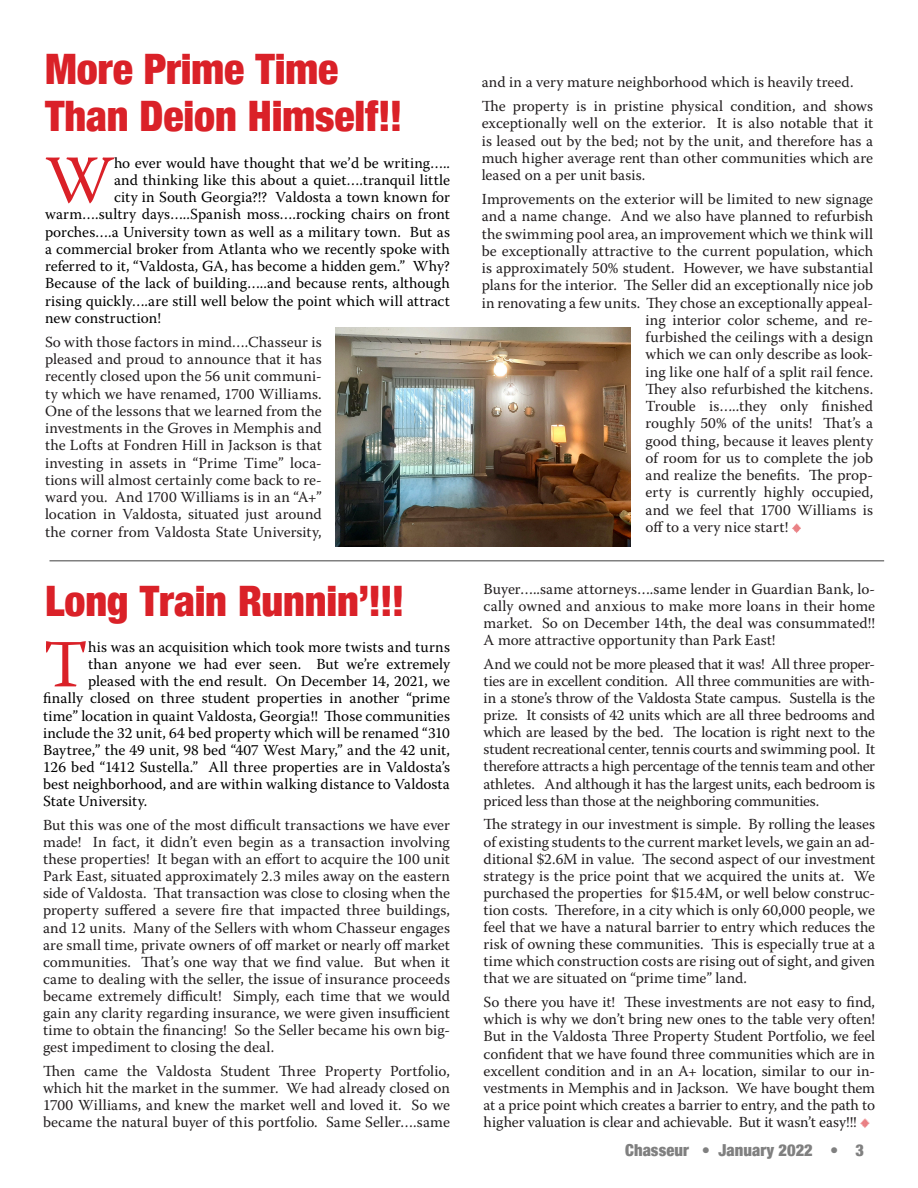
<style>
.page{position:relative;width:918px;height:1188px;background:#fff}
.page>*{position:absolute;margin:0;border:0;box-sizing:border-box;transform-origin:0 0}
.first_paragraph{font:67.65px "Warnock Pro";color:#da2128}
.first_paragraph-2{font:67.2px "Warnock Pro";color:#da2128}
.t1{font:900 condensed 42px/46.5px "Helvetica Neue";letter-spacing:-.005em;color:#da2128}
.t2{font:900 condensed 16.5px "Helvetica Neue";letter-spacing:.005em;color:#808080}
.body{font:15.3px/17.1px "Warnock Pro";color:#231f20;text-align:justify}
.first_paragraph-3{font:15.3px "Warnock Pro";letter-spacing:.005em;color:#000}
.s1{color:#da2128}
</style>
<div class="page">
<hr style="left:50px;top:560px;width:834px;height:2px;background:#808080">
<img style="left:335px;top:327px;width:296px;height:219px">
<p class="t1" style="left:45px;top:44px;width:359px">More Prime Time<br>Than Deion Himself!!</p>
<p class="first_paragraph" style="left:45px;top:139px;width:71px">W</p>
<p class="first_paragraph-3" style="left:114px;top:153px;width:338px">ho ever would have thought that we’d be writing…..</p>
<p class="first_paragraph-3" style="left:114px;top:171px;width:337px">and thinking like this about a quiet….tranquil little</p>
<p class="first_paragraph-3" style="left:114px;top:188px;width:338px">city in South Georgia?!? Valdosta a town known for</p>
<p class="first_paragraph-3" style="left:45px;top:205px;width:407px">warm….sultry days…..Spanish moss….rocking chairs on front</p>
<p class="first_paragraph-3" style="left:45px;top:222px;width:406px">porches….a University town as well as a military town. But as</p>
<p class="first_paragraph-3" style="left:45px;top:240px;width:406px">a commercial broker from Atlanta who we recently spoke with</p>
<p class="first_paragraph-3" style="left:45px;top:257px;width:406px">referred to it, “Valdosta, GA, has become a hidden gem.” Why?</p>
<p class="first_paragraph-3" style="left:45px;top:274px;width:407px">Because of the lack of building…..and because rents, although</p>
<p class="first_paragraph-3" style="left:45px;top:291px;width:406px">rising quickly….are still well below the point which will attract</p>
<p class="first_paragraph-3" style="left:45px;top:309px;width:118px">new construction!</p>
<p class="body" style="left:45px;top:333px;width:278px">So with those factors in mind….Chasseur is pleased and proud to announce that it has recently closed upon the 56 unit communi&shy;ty which we have renamed, 1700 Williams.<br>One of the lessons that we learned from the investments in the Groves in Memphis and the Lofts at Fondren Hill in Jackson is that investing in assets in “Prime Time” loca&shy;tions will almost certainly come back to re&shy;ward you. And 1700 Williams is in an “A+” location in Valdosta, situated just around the corner from Valdosta State University,</p>
<p class="t1" style="left:45px;top:575px;width:361px">Long Train Runnin’!!!</p>
<p class="first_paragraph-2" style="left:43px;top:624px;width:47px">T</p>
<p class="first_paragraph-3" style="left:88px;top:638px;width:363px">his was an acquisition which took more twists and turns</p>
<p class="first_paragraph-3" style="left:88px;top:655px;width:364px">than anyone we had ever seen. But we’re extremely</p>
<p class="first_paragraph-3" style="left:88px;top:672px;width:363px">pleased with the end result. On December 14, 2021, we</p>
<p class="first_paragraph-3" style="left:43px;top:689px;width:409px">finally closed on three student properties in another “prime</p>
<p class="first_paragraph-3" style="left:43px;top:706px;width:408px">time” location in quaint Valdosta, Georgia!! Those communities</p>
<p class="first_paragraph-3" style="left:43px;top:723px;width:408px">include the 32 unit, 64 bed property which will be renamed “310</p>
<p class="first_paragraph-3" style="left:43px;top:741px;width:408px">Baytree,” the 49 unit, 98 bed “407 West Mary,” and the 42 unit,</p>
<p class="first_paragraph-3" style="left:43px;top:758px;width:408px">126 bed “1412 Sustella.” All three properties are in Valdosta’s</p>
<p class="first_paragraph-3" style="left:43px;top:775px;width:408px">best neighborhood, and are within walking distance to Valdosta</p>
<p class="first_paragraph-3" style="left:43px;top:792px;width:106px">State University.</p>
<p class="body" style="left:43px;top:816px;width:409px">But this was one of the most difficult transactions we have ever made! In fact, it didn’t even begin as a transaction involving these properties! It began with an effort to acquire the 100 unit Park East, situated approximately 2.3 miles away on the eastern side of Valdosta. That transaction was close to closing when the property suffered a severe fire that impacted three buildings, and 12 units. Many of the Sellers with whom Chasseur engages are small time, private owners of off market or nearly off market communities. That’s one way that we find value. But when it came to dealing with the seller, the issue of insurance proceeds became extremely difficult! Simply, each time that we would gain any clarity regarding insurance, we were given insufficient time to obtain the financing! So the Seller became his own big&shy;gest impediment to closing the deal.</p>
<p class="body" style="left:43px;top:1062px;width:409px">Then came the Valdosta Student Three Property Portfolio, which hit the market in the summer. We had already closed on 1700 Williams, and knew the market well and loved it. So we became the natural buyer of this portfolio. Same Seller….same</p>
<p class="body" style="left:482px;top:73px;width:373px">and in a very mature neighborhood which is heavily treed.</p>
<p class="body" style="left:482px;top:97px;width:393px">The property is in pristine physical condition, and shows exceptionally well on the exterior. It is also notable that it is leased out by the bed; not by the unit, and therefore has a much higher average rent than other communities which are leased on a per unit basis.</p>
<p class="body" style="left:482px;top:190px;width:393px">Improvements on the exterior will be limited to new signage</p>
<p class="body" style="left:482px;top:208px;width:393px">and a name change. And we also have planned to refurbish</p>
<p class="body" style="left:482px;top:225px;width:393px">the swimming pool area, an improvement which we think will</p>
<p class="body" style="left:482px;top:242px;width:393px">be exceptionally attractive to the current population, which</p>
<p class="body" style="left:482px;top:259px;width:393px">is approximately 50% student. However, we have substantial</p>
<p class="body" style="left:482px;top:277px;width:393px">plans for the interior. The Seller did an exceptionally nice job</p>
<p class="body" style="left:482px;top:294px;width:393px">in renovating a few units. They chose an exceptionally appeal-</p>
<p class="body" style="left:646px;top:311px;width:229px">ing interior color scheme, and re-</p>
<p class="body" style="left:646px;top:328px;width:229px">furbished the ceilings with a design</p>
<p class="body" style="left:646px;top:346px;width:229px">which we can only describe as look-</p>
<p class="body" style="left:646px;top:363px;width:229px">ing like one half of a split rail fence.</p>
<p class="body" style="left:646px;top:380px;width:229px">They also refurbished the kitchens.</p>
<p class="body" style="left:646px;top:397px;width:229px">Trouble is…..they only finished</p>
<p class="body" style="left:646px;top:415px;width:229px">roughly 50% of the units! That’s a</p>
<p class="body" style="left:646px;top:432px;width:229px">good thing, because it leaves plenty</p>
<p class="body" style="left:646px;top:449px;width:229px">of room for us to complete the job</p>
<p class="body" style="left:646px;top:466px;width:229px">and realize the benefits. The prop-</p>
<p class="body" style="left:646px;top:484px;width:229px">erty is currently highly occupied,</p>
<p class="body" style="left:646px;top:501px;width:229px">and we feel that 1700 Williams is</p>
<p class="body" style="left:646px;top:518px;width:158px">off to a very nice start! <span class="s1">v</span></p>
<p class="body" style="left:484px;top:580px;width:393px">Buyer…..same attorneys….same lender in Guardian Bank, lo&shy;cally owned and anxious to make more loans in their home market. So on December 14th, the deal was consummated!!<br>A more attractive opportunity than Park East!</p>
<p class="body" style="left:484px;top:655px;width:393px">And we could not be more pleased that it was! All three proper&shy;ties are in excellent condition. All three communities are with&shy;in a stone’s throw of the Valdosta State campus. Sustella is the prize. It consists of 42 units which are all three bedrooms and which are leased by the bed. The location is right next to the student recreational center, tennis courts and swimming pool. It therefore attracts a high percentage of the tennis team and other athletes. And although it has the largest units, each bedroom is priced less than those at the neighboring communities.</p>
<p class="body" style="left:484px;top:816px;width:393px">The strategy in our investment is simple. By rolling the leases of existing students to the current market levels, we gain an ad&shy;ditional $2.6M in value. The second aspect of our investment strategy is the price point that we acquired the units at. We purchased the properties for $15.4M, or well below construc&shy;tion costs. Therefore, in a city which is only 60,000 people, we feel that we have a natural barrier to entry which reduces the risk of owning these communities. This is especially true at a time which construction costs are rising out of sight, and given that we are situated on “prime time” land.</p>
<p class="body" style="left:484px;top:993px;width:393px">So there you have it! These investments are not easy to find, which is why we don’t bring new ones to the table very often!<br>But in the Valdosta Three Property Student Portfolio, we feel confident that we have found three communities which are in excellent condition and in an A+ location, similar to our in&shy;vestments in Memphis and in Jackson. We have bought them at a price point which creates a barrier to entry, and the path to higher valuation is clear and achievable. But it wasn’t easy!!! <span class="s1">v</span></p>
<p class="t2" style="left:625px;top:1136px;width:240px">Chasseur • January 2022 • 3</p>
</div>
